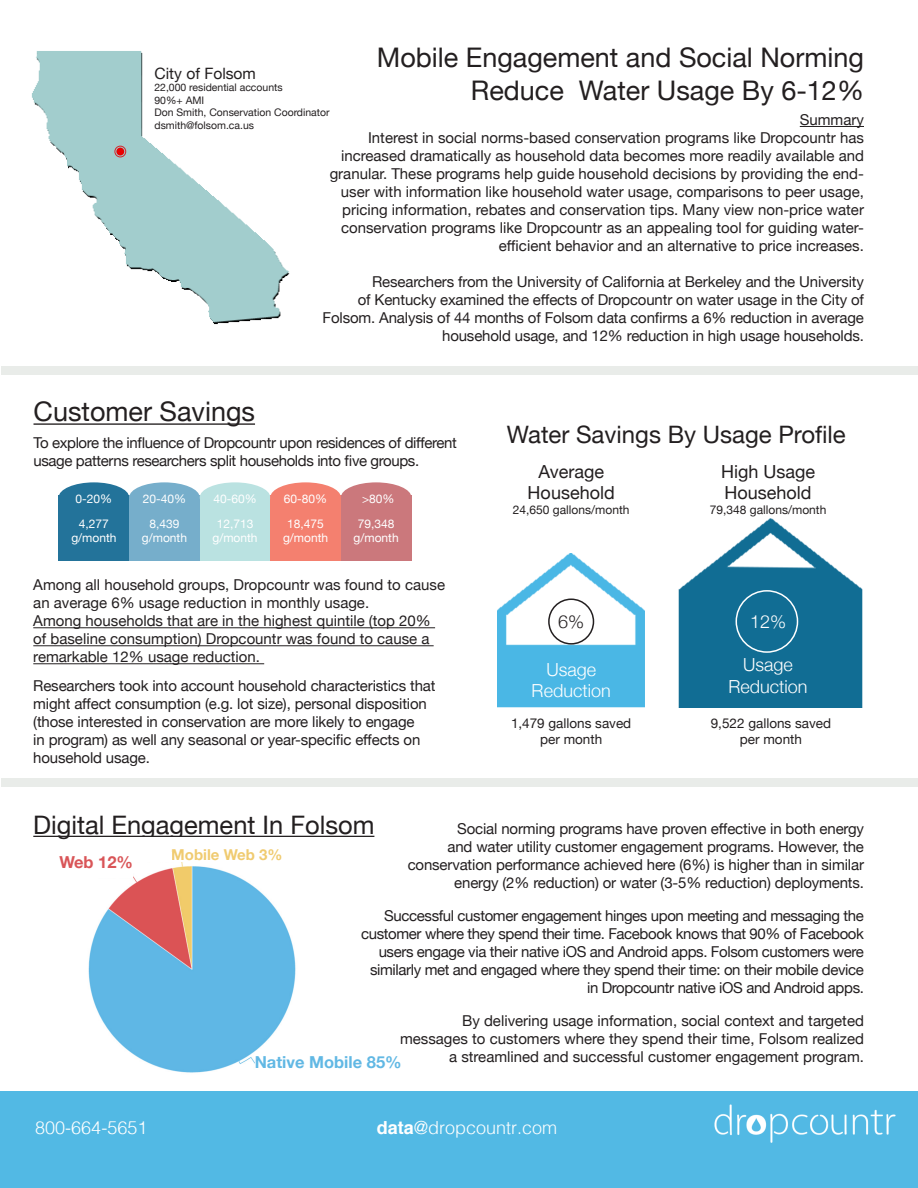
<style>
.page{position:relative;width:918px;height:1188px;background:#fff}
.page>*{position:absolute;margin:0;border:0;box-sizing:border-box;transform-origin:0 0}
.t1{font:27px/32.4px "Helvetica Neue";color:#231f20;text-align:right}
.t2{font:25.5px "Helvetica Neue";color:#231f20}
.t3{font:24px "Helvetica Neue";color:#231f20}
.t4{font:18px/21.6px "Helvetica Neue";color:#231f20}
.t5{font:300 18px "Helvetica";color:#fff}
.t6{font:300 18px/21.6px "Helvetica Neue";color:#fff;text-align:center}
.t7{font:300 18px "Helvetica Neue";color:#231f20}
.t8{font:700 16.5px "Helvetica Neue";color:#61b8e4}
.t9{font:700 16.5px "Helvetica Neue";color:#d95558}
.t10{font:15.6px "Helvetica Neue";color:#231f20}
.t11{font:15px/18px "Helvetica Neue";letter-spacing:-.01em;color:#231f20;text-align:right}
.t12{font:700 15px "Helvetica Neue";color:#f0cb70}
.t13{font:13.5px/16.2px "Helvetica Neue";color:#231f20;text-align:center}
.t14{font:12px/14.4px "Helvetica Neue";color:#fff;text-align:center}
.t15{font:12px "Helvetica Neue";color:#231f20}
.t16{font:10.5px/12.6px "Helvetica Neue";color:#231f20}
.s1{font-weight:700}
</style>
<div class="page">
<hr style="left:800px;top:126px;width:64px;height:1px;background:#231f20">
<hr style="left:34px;top:423px;width:221px;height:2px;background:#231f20">
<hr style="left:33px;top:627px;width:402px;height:1px;background:#231f20">
<hr style="left:33px;top:645px;width:401px;height:1px;background:#231f20">
<hr style="left:33px;top:663px;width:231px;height:1px;background:#231f20">
<div style="left:0;top:1092px;width:918px;height:96px;background:#52b9e4"></div>
<div style="left:1px;top:367px;width:917px;height:8px;background:#e9ece9"></div>
<div style="left:1px;top:779px;width:917px;height:8px;background:#e9ece9"></div>
<img style="left:32px;top:51px;width:258px;height:274px">
<div style="left:116px;top:148px;width:8px;height:7px;background:#e80000;border-radius:50%"></div>
<div style="left:114px;top:146px;width:12px;height:11px;border:1px solid #d1232a;border-radius:50%"></div>
<img style="left:714px;top:1104px;width:182px;height:39px">
<img style="left:498px;top:553px;width:147px;height:155px">
<img style="left:678px;top:518px;width:185px;height:189px">
<div style="left:736px;top:590px;width:62px;height:63px;border:2px solid #fff;border-radius:50%"></div>
<div style="left:548px;top:598px;width:46px;height:47px;border:2px solid #231f20;border-radius:50%"></div>
<div style="left:59px;top:495px;width:70px;height:66px;background:#23739a"></div>
<div style="left:129px;top:495px;width:71px;height:66px;background:#76aecb"></div>
<div style="left:200px;top:495px;width:70px;height:66px;background:#bae2e1"></div>
<div style="left:270px;top:495px;width:71px;height:66px;background:#f4806f"></div>
<div style="left:341px;top:495px;width:70px;height:66px;background:#cb787c"></div>
<div style="left:59px;top:482px;width:70px;height:30px;background:#23739a;border-radius:50%"></div>
<div style="left:129px;top:482px;width:71px;height:30px;background:#76aecb;border-radius:50%"></div>
<div style="left:200px;top:482px;width:70px;height:30px;background:#bae2e1;border-radius:50%"></div>
<div style="left:270px;top:482px;width:71px;height:30px;background:#f4806f;border-radius:50%"></div>
<div style="left:341px;top:482px;width:70px;height:30px;background:#cb787c;border-radius:50%"></div>
<hr style="left:33px;top:836px;width:341px;height:1px;background:#231f20">
<img style="left:88px;top:862px;width:208px;height:211px">
<div style="left:255px;top:1052px;width:147px;height:28px;background:#fff"></div>
<div style="left:49px;top:852px;width:84px;height:26px;background:#fff"></div>
<h1 class="t1" style="left:377px;top:43px;width:489px">Mobile Engagement and Social Norming<br>Reduce Water Usage By 6-12%</h1>
<p class="t11" style="left:330px;top:112px;width:536px">Summary<br>Interest in social norms-based conservation programs like Dropcountr has increased dramatically as household data becomes more readily available and granular. These programs help guide household decisions by providing the end&shy;user with information like household water usage, comparisons to peer usage, pricing information, rebates and conservation tips. Many view non-price water conservation programs like Dropcountr as an appealing tool for guiding water&shy;efficient behavior and an alternative to price increases.</p>
<p class="t11" style="left:323px;top:274px;width:543px">Researchers from the University of California at Berkeley and the University<br>of Kentucky examined the effects of Dropcountr on water usage in the City of Folsom. Analysis of 44 months of Folsom data confirms a 6% reduction in average household usage, and 12% reduction in high usage households.</p>
<p class="t10" style="left:154px;top:62px;width:103px">City of Folsom</p>
<p class="t16" style="left:154px;top:82px;width:177px">22,000 residential accounts<br>90%+ AMI<br>Don Smith, Conservation Coordinator dsmith@folsom.ca.us</p>
<h1 class="t1" style="left:34px;top:397px;width:223px">Customer Savings</h1>
<p class="t11" style="left:34px;top:435px;width:425px;text-align:left">To explore the influence of Dropcountr upon residences of different usage patterns researchers split households into five groups.</p>
<p class="t14" style="left:76px;top:487px;width:38px;line-height:24.9px;text-align:left">0-20%<br>4,277</p>
<p class="t14" style="left:71px;top:531px;width:47px">g/month</p>
<p class="t14" style="left:143px;top:492px;width:45px">20-40%</p>
<p class="t14" style="left:213px;top:492px;width:45px">40-60%</p>
<p class="t14" style="left:284px;top:492px;width:45px">60-80%</p>
<p class="t14" style="left:362px;top:492px;width:34px">&gt;80%</p>
<p class="t14" style="left:142px;top:517px;width:47px">8,439 g/month</p>
<p class="t14" style="left:212px;top:517px;width:47px">12,713 g/month</p>
<p class="t14" style="left:283px;top:517px;width:47px">18,475 g/month</p>
<p class="t14" style="left:354px;top:517px;width:47px">79,348 g/month</p>
<p class="t11" style="left:33px;top:577px;width:413px;text-align:left">Among all household groups, Dropcountr was found to cause an average 6% usage reduction in monthly usage.<br>Among households that are in the highest quintile (top 20% of baseline consumption) Dropcountr was found to cause a remarkable 12% usage reduction.</p>
<p class="t11" style="left:33px;top:678px;width:404px;text-align:left">Researchers took into account household characteristics that might affect consumption (e.g. lot size), personal disposition (those interested in conservation are more likely to engage<br>in program) as well any seasonal or year-specific effects on household usage.</p>
<h3 class="t3" style="left:507px;top:418px;width:341px">Water Savings By Usage Profile</h3>
<p class="t4" style="left:721px;top:462px;width:96px">High Usage<br>Household</p>
<p class="t15" style="left:710px;top:501px;width:118px">79,348 gallons/month</p>
<p class="t4" style="left:528px;top:462px;width:89px;text-align:center">Average<br>Household</p>
<p class="t15" style="left:513px;top:501px;width:118px">24,650 gallons/month</p>
<p class="t7" style="left:558px;top:607px;width:28px">6%</p>
<p class="t6" style="left:750px;top:610px;width:38px">12%</p>
<p class="t6" style="left:532px;top:657px;width:81px">Usage<br>Reduction</p>
<p class="t6" style="left:729px;top:653px;width:81px">Usage<br>Reduction</p>
<p class="t13" style="left:511px;top:716px;width:122px">1,479 gallons saved per month</p>
<p class="t13" style="left:711px;top:716px;width:122px">9,522 gallons saved per month</p>
<h2 class="t2" style="left:33px;top:806px;width:343px">Digital Engagement In Folsom</h2>
<p class="t12" style="left:171px;top:843px;width:113px">Mobile Web 3%</p>
<p class="t11" style="left:408px;top:821px;width:458px">Social norming programs have proven effective in both energy<br>and water utility customer engagement programs. However, the conservation performance achieved here (6%) is higher than in similar energy (2% reduction) or water (3-5% reduction) deployments.</p>
<p class="t11" style="left:361px;top:908px;width:504px">Successful customer engagement hinges upon meeting and messaging the customer where they spend their time. Facebook knows that 90% of Facebook users engage via their native iOS and Android apps. Folsom customers were similarly met and engaged where they spend their time: on their mobile device in Dropcountr native iOS and Android apps.</p>
<p class="t11" style="left:400px;top:1013px;width:465px">By delivering usage information, social context and targeted messages to customers where they spend their time, Folsom realized a streamlined and successful customer engagement program.</p>
<p class="t9" style="left:59px;top:849px;width:75px">Web 12%</p>
<p class="t8" style="left:255px;top:1049px;width:148px">Native Mobile 85%</p>
<p class="t5" style="left:35px;top:1112px;width:114px">800-664-5651</p>
<p class="t5" style="left:377px;top:1112px;width:182px"><span class="s1">data</span>@dropcountr.com</p>
</div>
